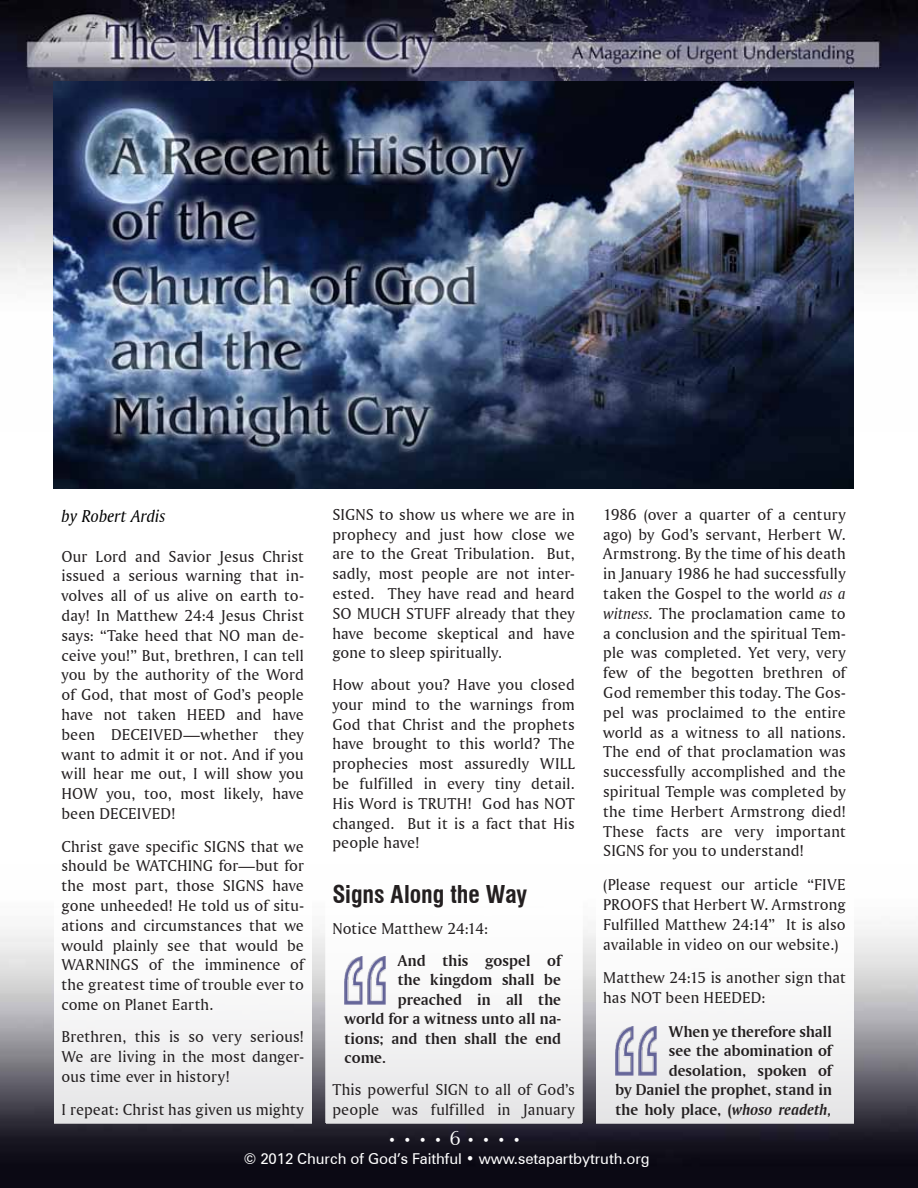
<style>
.page{position:relative;width:918px;height:1188px;background:#fff}
.page>*{position:absolute;margin:0;border:0;box-sizing:border-box;transform-origin:0 0}
.t1{font:700 condensed 24px "Swiss 721 BT";letter-spacing:-.005em;color:#231f20}
.t2{font:18px "Amerigo BT Italic A";letter-spacing:.005em;color:#000}
.t3{font:16.5px/19.8px "Amerigo BT Roman A";letter-spacing:.01em;color:#231f20;text-align:justify}
.t4{font:16.5px/19.5px "Amerigo BT Bold A";color:#231f20;text-align:right}
.t5{font:15px "Zurich BT";letter-spacing:-.005em;color:#fff}
.t6{font:13.5px "Zapf Humanist 601 BT";color:#fff}
.s1{font-family:"Amerigo BT Italic A"}
.s2{font-family:"Amerigo BT Bold Italic A"}
.s3{font-size:21px}
</style>
<div class="page">
<img style="left:0;top:0;width:918px;height:432px">
<img style="left:0;top:929px;width:918px;height:259px">
<div style="left:596px;top:497px;width:257px;height:626px;background:#fff"></div>
<img style="left:616px;top:1027px;width:52px;height:49px">
<div style="left:325px;top:497px;width:257px;height:626px;background:#fff"></div>
<img style="left:345px;top:956px;width:41px;height:49px">
<div style="left:54px;top:497px;width:257px;height:626px;background:#fff"></div>
<img style="left:54px;top:81px;width:799px;height:407px">
<p class="t2" style="left:62px;top:505px;width:106px">by Robert Ardis</p>
<p class="t3" style="left:61px;top:546px;width:244px">Our Lord and Savior Jesus Christ issued a serious warning that in&shy;volves all of us alive on earth to&shy;day! In Matthew 24:4 Jesus Christ says: “Take heed that NO man de&shy;ceive you!” But, brethren, I can tell you by the authority of the Word of God, that most of God’s people have not taken HEED and have been DECEIVED—whether they want to admit it or not. And if you will hear me out, I will show you HOW you, too, most likely, have been DECEIVED!</p>
<p class="t3" style="left:61px;top:836px;width:244px">Christ gave specific SIGNS that we should be WATCHING for—but for the most part, those SIGNS have gone unheeded! He told us of situ&shy;ations and circumstances that we would plainly see that would be WARNINGS of the imminence of the greatest time of trouble ever to come on Planet Earth.</p>
<p class="t3" style="left:61px;top:1027px;width:244px">Brethren, this is so very serious!<br>We are living in the most danger&shy;ous time ever in history!</p>
<p class="t3" style="left:61px;top:1099px;width:244px">I repeat: Christ has given us mighty</p>
<p class="t3" style="left:332px;top:504px;width:244px">SIGNS to show us where we are in prophecy and just how close we are to the Great Tribulation. But, sadly, most people are not inter&shy;ested. They have read and heard SO MUCH STUFF already that they have become skeptical and have gone to sleep spiritually.</p>
<p class="t3" style="left:332px;top:674px;width:244px">How about you? Have you closed your mind to the warnings from God that Christ and the prophets have brought to this world? The prophecies most assuredly WILL be fulfilled in every tiny detail.<br>His Word is TRUTH! God has NOT changed. But it is a fact that His people have!</p>
<h1 class="t1" style="left:332px;top:880px;width:196px">Signs Along the Way</h1>
<p class="t3" style="left:332px;top:919px;width:157px">Notice Matthew 24:14:</p>
<p class="t4" style="left:398px;top:950px;width:165px">And this gospel of</p>
<p class="t4" style="left:398px;top:970px;width:165px">the kingdom shall be</p>
<p class="t4" style="left:398px;top:989px;width:165px">preached in all the</p>
<p class="t4" style="left:345px;top:1009px;width:218px">world for a witness unto all na-</p>
<p class="t4" style="left:345px;top:1028px;width:218px">tions; and then shall the end</p>
<p class="t4" style="left:345px;top:1048px;width:43px">come.</p>
<p class="t3" style="left:332px;top:1079px;width:244px">This powerful SIGN to all of God’s people was fulfilled in January</p>
<p class="t3" style="left:603px;top:504px;width:244px">1986 (over a quarter of a century ago) by God’s servant, Herbert W.<br>Armstrong. By the time of his death in January 1986 he had successfully taken the Gospel to the world <span class="s1">as a witness.</span> The proclamation came to a conclusion and the spiritual Tem&shy;ple was completed. Yet very, very few of the begotten brethren of God remember this today. The Gos&shy;pel was proclaimed to the entire world as a witness to all nations.<br>The end of that proclamation was successfully accomplished and the spiritual Temple was completed by the time Herbert Armstrong died!<br>These facts are very important SIGNS for you to understand!</p>
<p class="t3" style="left:603px;top:874px;width:244px">(Please request our article “FIVE PROOFS that Herbert W. Armstrong Fulfilled Matthew 24:14” It is also available in video on our website.)</p>
<p class="t3" style="left:603px;top:968px;width:244px">Matthew 24:15 is another sign that has NOT been HEEDED:</p>
<p class="t4" style="left:616px;top:1021px;width:218px">When ye therefore shall<br>see the abomination of desolation, spoken of<br>by Daniel the prophet, stand in the holy place, (<span class="s2">whoso readeth,</span></p>
<p class="t6" style="left:388px;top:1132px;width:134px">• • • • <span class="s3">6</span> • • • •</p>
<p class="t5" style="left:244px;top:1148px;width:408px">© 2012 Church of God’s Faithful • www.setapartbytruth.org</p>
</div>
